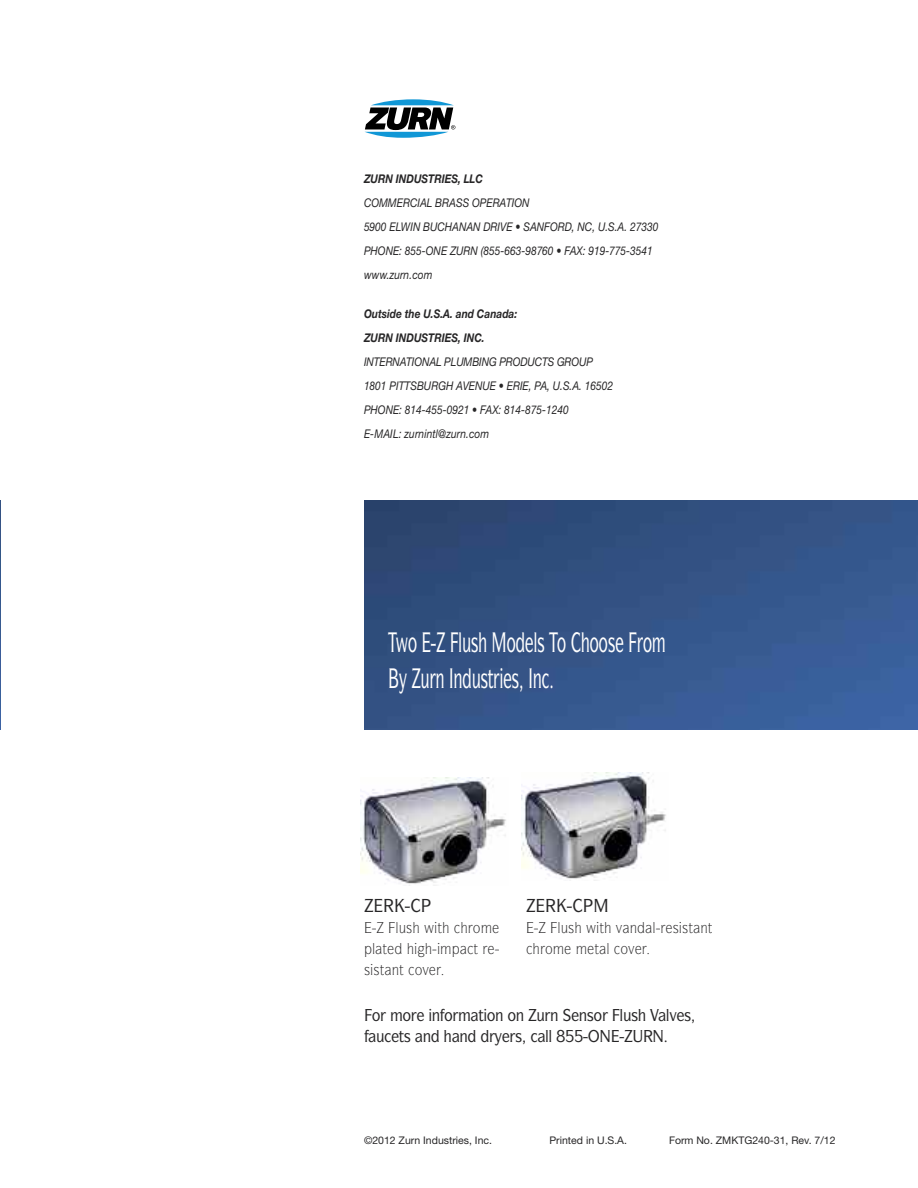
<style>
.page{position:relative;width:918px;height:1188px;background:#fff}
.page>*{position:absolute;margin:0;border:0;box-sizing:border-box;transform-origin:0 0}
.t1{font:500 27px "Symbol";color:#fff;scale:.6 1}
.t2{font:500 16.5px "Symbol";color:#272627;scale:.9 1}
.t3{font:15px "Symbol";color:#272627;scale:.9 1}
.t4{font:italic 12px/24px "Helvetica Neue";color:#272627;scale:.85 1}
.t5{font:italic 700 12px/24px "Helvetica Neue";color:#272627;scale:.85 1}
.t6{font:10.5px "Helvetica Neue";color:#272627}
</style>
<div class="page">
<img style="left:364px;top:500px;width:554px;height:230px">
<img style="left:0;top:500px;width:1px;height:230px">
<svg style="left:364px;top:99px;width:91px;height:39px"></svg>
<img style="left:361px;top:777px;width:145px;height:107px">
<img style="left:521px;top:773px;width:145px;height:108px">
<svg style="left:389px;top:632px;width:19px;height:20px"></svg>
<svg style="left:423px;top:632px;width:22px;height:20px"></svg>
<svg style="left:451px;top:632px;width:7px;height:20px"></svg>
<svg style="left:479px;top:632px;width:8px;height:20px"></svg>
<svg style="left:493px;top:632px;width:13px;height:20px"></svg>
<svg style="left:516px;top:632px;width:17px;height:20px"></svg>
<svg style="left:549px;top:632px;width:9px;height:20px"></svg>
<svg style="left:572px;top:632px;width:17px;height:20px"></svg>
<svg style="left:616px;top:637px;width:7px;height:15px"></svg>
<svg style="left:629px;top:632px;width:14px;height:20px"></svg>
<svg style="left:653px;top:637px;width:12px;height:15px"></svg>
<svg style="left:390px;top:668px;width:30px;height:26px"></svg>
<svg style="left:430px;top:673px;width:6px;height:15px"></svg>
<svg style="left:450px;top:668px;width:3px;height:20px"></svg>
<svg style="left:463px;top:668px;width:8px;height:20px"></svg>
<svg style="left:494px;top:668px;width:17px;height:20px"></svg>
<svg style="left:520px;top:685px;width:2px;height:7px"></svg>
<svg style="left:530px;top:668px;width:2px;height:20px"></svg>
<svg style="left:542px;top:673px;width:11px;height:15px"></svg>
<p class="t5" style="left:364px;top:168px;width:142px">ZURN INDUSTRIES, LLC</p>
<p class="t4" style="left:364px;top:192px;width:348px">COMMERCIAL BRASS OPERATION<br>5900 ELWIN BUCHANAN DRIVE • SANFORD, NC, U.S.A. 27330<br>PHONE: 855-ONE ZURN (855-663-98760 • FAX: 919-775-3541 www.zurn.com</p>
<p class="t5" style="left:364px;top:303px;width:182px">Outside the U.S.A. and Canada:<br>ZURN INDUSTRIES, INC.</p>
<p class="t4" style="left:364px;top:351px;width:295px">INTERNATIONAL PLUMBING PRODUCTS GROUP 1801 PITTSBURGH AVENUE • ERIE, PA, U.S.A. 16502<br>PHONE: 814-455-0921 • FAX: 814-875-1240<br>E-MAIL: zurnintl@zurn.com</p>
<h1 class="t1" style="left:408px;top:632px;width:409px">□ ●◆▲ □ ●▲□ □□▲ □</h1>
<h1 class="t1" style="left:421px;top:668px;width:204px">◆■■◆▲▼ ▲ ■</h1>
<p class="t3" style="left:396px;top:922px;width:20px">●◆▲</p>
<p class="t3" style="left:364px;top:964px;width:74px">▲▲▼ ■▼ □❖</p>
<p class="t3" style="left:558px;top:922px;width:20px">●◆▲</p>
<p class="t3" style="left:599px;top:922px;width:127px">▼ ❖■ ● ▲▲▼■▼</p>
<p class="t3" style="left:595px;top:943px;width:46px">▼● □❖</p>
<h2 class="t2" style="left:372px;top:1009px;width:92px">□□■□</h2>
<h2 class="t2" style="left:478px;top:1009px;width:179px">▼□■ □■ ◆ ■ ■▲□ ●◆▲</h2>
<h2 class="t2" style="left:666px;top:1009px;width:30px">●❖ ▲</h2>
<h2 class="t2" style="left:376px;top:1030px;width:63px">◆ ▼▲■</h2>
<h2 class="t2" style="left:459px;top:1030px;width:11px">■</h2>
<h2 class="t2" style="left:515px;top:1030px;width:43px">▲ ●●</h2>
<p class="t6" style="left:364px;top:1136px;width:130px">©2012 Zurn Industries, Inc.</p>
<p class="t6" style="left:550px;top:1136px;width:79px">Printed in U.S.A.</p>
<p class="t6" style="left:669px;top:1136px;width:168px">Form No. ZMKTG240-31, Rev. 7/12</p>
</div>
